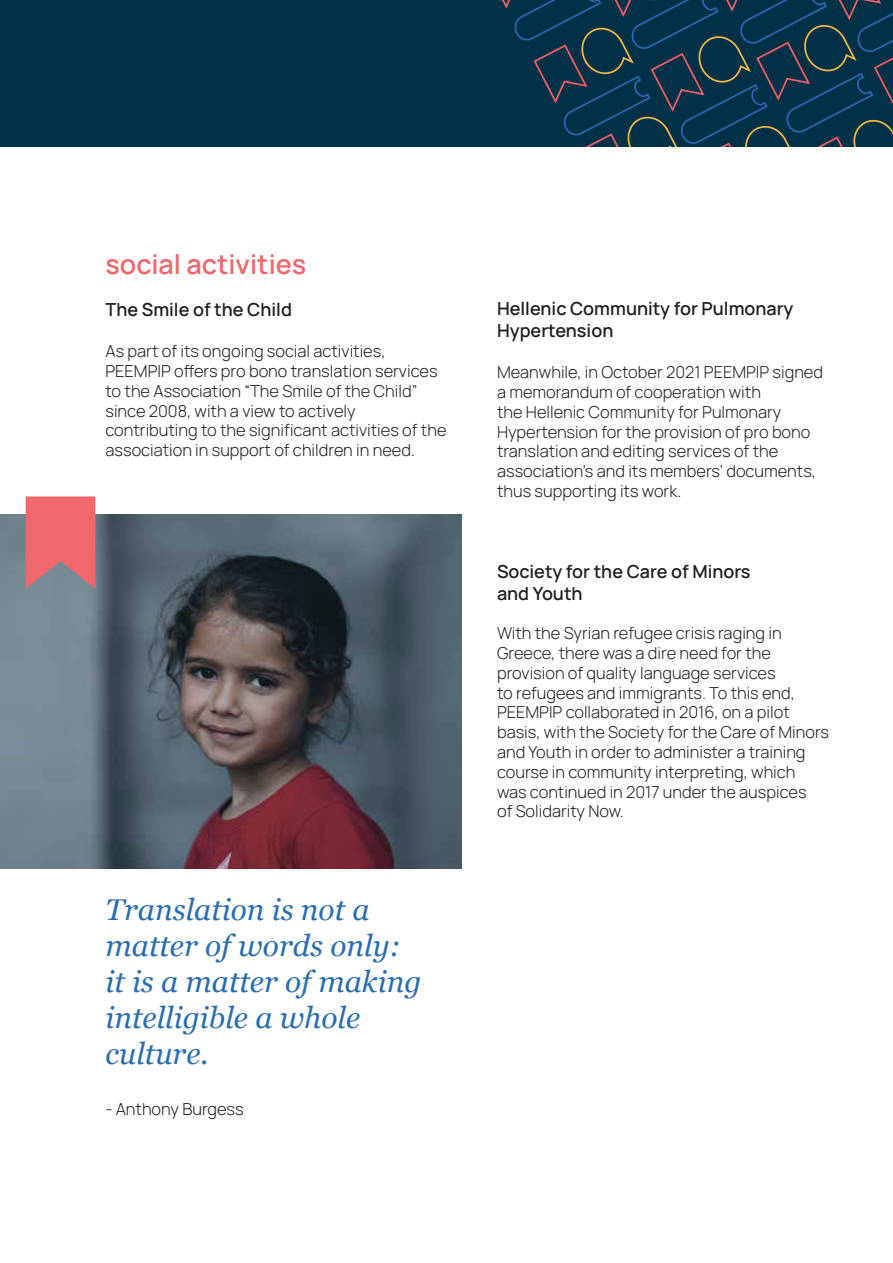
<style>
.page{position:relative;width:893px;height:1263px;background:#fff}
.page>*{position:absolute;margin:0;border:0;box-sizing:border-box;transform-origin:0 0}
.t1{font:italic 30px/36px "Georgia";color:#2b6db3}
.t2{font:600 27px "Manrope";color:#f0676d}
.t3{font:600 18px/21.6px "Manrope";color:#231f20}
.t4{font:300 16.5px/19.8px "Manrope";color:#231f20}
</style>
<div class="page">
<div style="left:0;top:0;width:893px;height:147px;background:#003147"></div>
<svg style="left:502px;top:0;width:391px;height:147px"></svg>
<svg style="left:0;top:514px;width:462px;height:355px;background:#565b64"></svg>
<svg style="left:26px;top:496px;width:69px;height:93px;background:#dd6d73"></svg>
<h2 class="t2" style="left:105px;top:245px;width:202px">social activities</h2>
<p class="t3" style="left:105px;top:298px;width:188px">The Smile of the Child</p>
<p class="t4" style="left:105px;top:340px;width:343px">As part of its ongoing social activities, PEEMPIP offers pro bono translation services to the Association “The Smile of the Child” since 2008, with a view to actively contributing to the significant activities of the association in support of children in need.</p>
<h1 class="t1" style="left:105px;top:891px;width:318px">Translation is not a matter of words only: it is a matter of making intelligible a whole culture.</h1>
<p class="t4" style="left:105px;top:1098px;width:140px">- Anthony Burgess</p>
<p class="t3" style="left:497px;top:297px;width:298px">Hellenic Community for Pulmonary<br>Hypertension</p>
<p class="t4" style="left:497px;top:362px;width:328px">Meanwhile, in October 2021 PEEMPIP signed a memorandum of cooperation with<br>the Hellenic Community for Pulmonary Hypertension for the provision of pro bono translation and editing services of the association’s and its members’ documents, thus supporting its work.</p>
<p class="t3" style="left:497px;top:560px;width:255px">Society for the Care of Minors and Youth</p>
<p class="t4" style="left:497px;top:623px;width:333px">With the Syrian refugee crisis raging in Greece, there was a dire need for the provision of quality language services<br>to refugees and immigrants. To this end, PEEMPIP collaborated in 2016, on a pilot basis, with the Society for the Care of Minors and Youth in order to administer a training course in community interpreting, which was continued in 2017 under the auspices<br>of Solidarity Now.</p>
</div>
